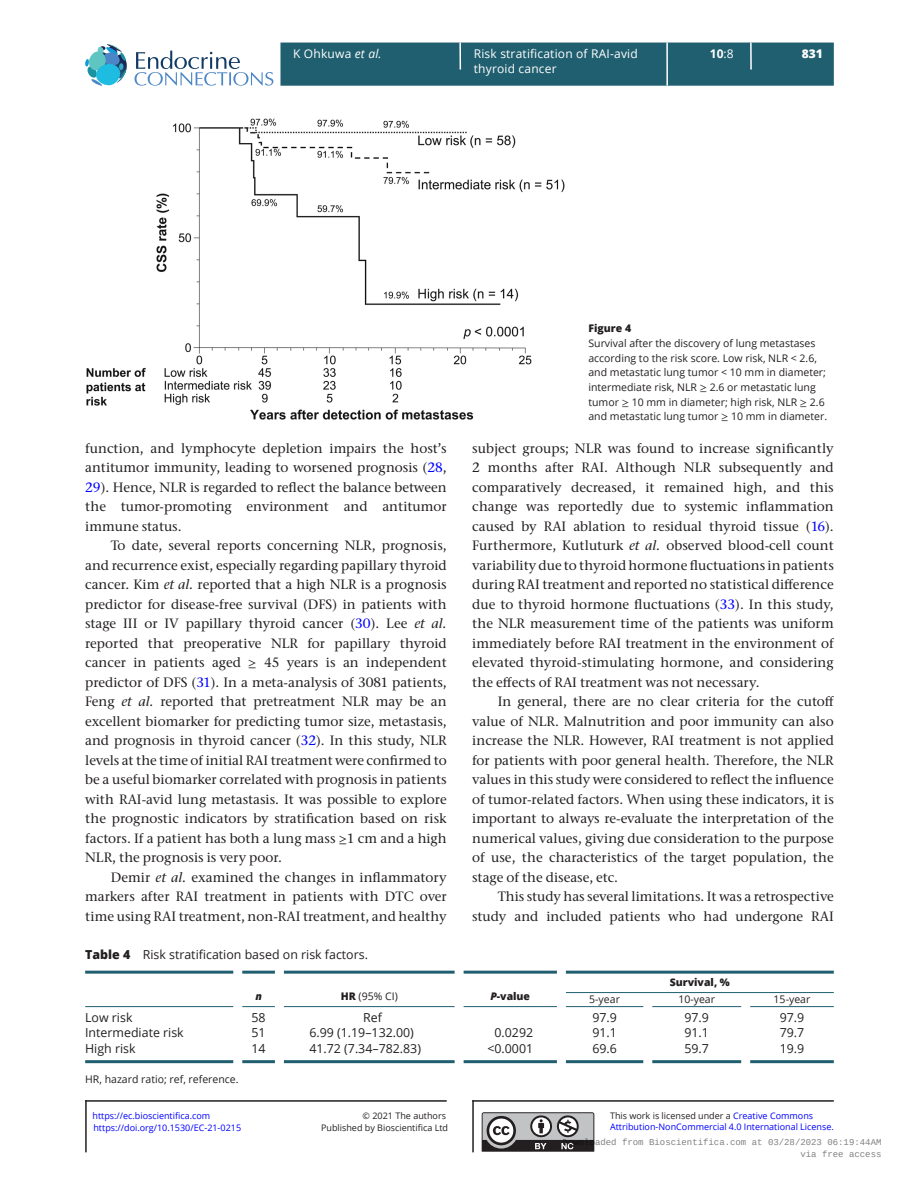
<style>
.page{position:relative;width:919px;height:1187px;background:#fff}
.page>*{position:absolute;margin:0;border:0;box-sizing:border-box;transform-origin:0 0}
.TXI{font:500 13.5px/19.5px "Stone Serif ITC Pro";color:#231f20;text-align:justify}
.TB{font:12.3px "Open Sans";color:#231f20}
.TB_Bot_Rule{font:12.3px "Open Sans";color:#231f20}
.TC{font:12.3px "Open Sans";color:#231f20}
.t1{font:12px/14.7px "Open Sans";letter-spacing:.015em;color:#fff}
.t2{font:700 12px "Open Sans";color:#fff}
.t3{font:800 12px "Open Sans";color:#fff}
.FC{font:10.5px/14.7px "Open Sans";color:#231f20}
.TFN_F{font:10.5px "Open Sans";color:#231f20}
.TCH_N{font:10.5px "Open Sans";color:#231f20}
.TCH{font:800 10.5px "Open Sans";color:#231f20}
.TCH-2{font:10.5px "Open Sans";color:#231f20}
.FC-2{font:800 10.5px "Open Sans";color:#231f20}
.TCH-3{font:italic 800 10.5px "Open Sans";color:#231f20}
.t4{font:9px "Open Sans";color:#00f}
.t5{font:9px/11.6px "Open Sans";color:#231f20;text-align:right}
.t6{font:9px/12px "Liberation Mono";color:rgb(0 0 0/.5);text-align:right}
.s1{font-style:italic}
.s2{font-weight:400}
.s3{color:#00f}
.s4{font-family:"STIX General";font-weight:400;font-size:12px}
.s5{font-family:"STIX General"}
.s6{font-weight:800}
</style>
<div class="page">
<div style="left:280px;top:43px;width:553px;height:43px;background:#205f6f;border:2px solid #205f6f"></div>
<svg style="left:750px;top:43px;width:1px;height:27px"></svg>
<hr style="left:666px;top:43px;width:2px;height:43px;background:#fff">
<hr style="left:459px;top:43px;width:2px;height:27px;background:#fff">
<svg style="left:134px;top:51px;width:139px;height:35px"></svg>
<svg style="left:85px;top:44px;width:42px;height:42px"></svg>
<img style="left:86px;top:118px;width:479px;height:302px">
<hr style="left:85px;top:970px;width:148px;height:3px;background:#205f6f">
<hr style="left:85px;top:1006px;width:148px;height:1px;background:#205f6f">
<hr style="left:242px;top:970px;width:33px;height:3px;background:#205f6f">
<hr style="left:242px;top:1006px;width:33px;height:1px;background:#205f6f">
<hr style="left:284px;top:970px;width:170px;height:3px;background:#205f6f">
<hr style="left:284px;top:1006px;width:170px;height:1px;background:#205f6f">
<hr style="left:463px;top:970px;width:94px;height:3px;background:#205f6f">
<hr style="left:463px;top:1006px;width:94px;height:1px;background:#205f6f">
<hr style="left:566px;top:970px;width:267px;height:3px;background:#205f6f">
<hr style="left:566px;top:992px;width:267px;height:1px;background:#205f6f">
<hr style="left:566px;top:1006px;width:77px;height:1px;background:#205f6f">
<hr style="left:652px;top:1006px;width:89px;height:1px;background:#205f6f">
<hr style="left:750px;top:1006px;width:83px;height:1px;background:#205f6f">
<hr style="left:85px;top:1060px;width:148px;height:3px;background:#205f6f">
<hr style="left:242px;top:1060px;width:33px;height:3px;background:#205f6f">
<hr style="left:284px;top:1060px;width:170px;height:3px;background:#205f6f">
<hr style="left:463px;top:1060px;width:94px;height:3px;background:#205f6f">
<hr style="left:566px;top:1060px;width:77px;height:3px;background:#205f6f">
<hr style="left:652px;top:1060px;width:89px;height:3px;background:#205f6f">
<hr style="left:750px;top:1060px;width:83px;height:3px;background:#205f6f">
<svg style="left:481px;top:1112px;width:113px;height:39px;background:#8c8b8c"></svg>
<hr style="left:472px;top:1100px;width:361px;height:1px;background:#231f20">
<hr style="left:472px;top:1100px;width:1px;height:52px;background:#231f20">
<hr style="left:85px;top:1100px;width:361px;height:1px;background:#231f20">
<hr style="left:85px;top:1100px;width:2px;height:52px;background:#231f20">
<p class="t1" style="left:293px;top:46px;width:90px">K Ohkuwa <span class="s1">et al.</span></p>
<p class="t1" style="left:474px;top:46px;width:165px">Risk stratification of RAI-avid thyroid cancer</p>
<p class="t2" style="left:709px;top:46px;width:25px">10<span class="s2">:8</span></p>
<p class="t3" style="left:801px;top:45px;width:23px">831</p>
<p class="TXI" style="left:85px;top:438px;width:363px">function, and lymphocyte depletion impairs the host’s antitumor immunity, leading to worsened prognosis (<span class="s3">28</span>, <span class="s3">29</span>). Hence, NLR is regarded to reflect the balance between the tumor-promoting environment and antitumor immune status.</p>
<p class="TXI" style="left:85px;top:536px;width:363px;text-indent:26px">To date, several reports concerning NLR, prognosis, and recurrence exist, especially regarding papillary thyroid cancer. Kim <span class="s1">et al.</span> reported that a high NLR is a prognosis predictor for disease-free survival (DFS) in patients with stage III or IV papillary thyroid cancer (<span class="s3">30</span>). Lee <span class="s1">et al. </span>reported that preoperative NLR for papillary thyroid cancer in patients aged <span class="s4">≥</span> 45 years is an independent predictor of DFS (<span class="s3">31</span>). In a meta-analysis of 3081 patients, Feng <span class="s1">et al.</span> reported that pretreatment NLR may be an excellent biomarker for predicting tumor size, metastasis, and prognosis in thyroid cancer (<span class="s3">32</span>). In this study, NLR levels at the time of initial RAI treatment were confirmed to be a useful biomarker correlated with prognosis in patients with RAI-avid lung metastasis. It was possible to explore the prognostic indicators by stratification based on risk factors. If a patient has both a lung mass <span class="s4">≥</span>1 cm and a high NLR, the prognosis is very poor.</p>
<p class="TXI" style="left:85px;top:867px;width:363px;text-indent:26px">Demir <span class="s1">et al.</span> examined the changes in inflammatory markers after RAI treatment in patients with DTC over time using RAI treatment, non-RAI treatment, and healthy</p>
<p class="FC-2" style="left:588px;top:320px;width:44px">Figure 4</p>
<p class="FC" style="left:588px;top:335px;width:240px">Survival after the discovery of lung metastases according to the risk score. Low risk, NLR &lt; 2.6, and metastatic lung tumor &lt; 10 mm in diameter; intermediate risk, NLR <span class="s5">≥</span> 2.6 or metastatic lung tumor <span class="s5">≥</span> 10 mm in diameter; high risk, NLR <span class="s5">≥</span> 2.6 and metastatic lung tumor <span class="s5">≥</span> 10 mm in diameter.</p>
<p class="TXI" style="left:472px;top:438px;width:363px">subject groups; NLR was found to increase significantly 2 months after RAI. Although NLR subsequently and comparatively decreased, it remained high, and this change was reportedly due to systemic inflammation caused by RAI ablation to residual thyroid tissue (<span class="s3">16</span>).<br>Furthermore, Kutluturk <span class="s1">et al.</span> observed blood-cell count variability due to thyroid hormone fluctuations in patients during RAI treatment and reported no statistical difference due to thyroid hormone fluctuations (<span class="s3">33</span>). In this study, the NLR measurement time of the patients was uniform immediately before RAI treatment in the environment of elevated thyroid-stimulating hormone, and considering the effects of RAI treatment was not necessary.</p>
<p class="TXI" style="left:472px;top:692px;width:363px;text-indent:26px">In general, there are no clear criteria for the cutoff value of NLR. Malnutrition and poor immunity can also increase the NLR. However, RAI treatment is not applied for patients with poor general health. Therefore, the NLR values in this study were considered to reflect the influence of tumor-related factors. When using these indicators, it is important to always re-evaluate the interpretation of the numerical values, giving due consideration to the purpose of use, the characteristics of the target population, the stage of the disease, etc.</p>
<p class="TXI" style="left:472px;top:887px;width:363px;text-align:right">This study has several limitations. It was a retrospective study and included patients who had undergone RAI</p>
<p class="TC" style="left:85px;top:945px;width:284px"><span class="s6">Table 4</span> Risk stratification based on risk factors.</p>
<p class="TCH-3" style="left:255px;top:988px;width:8px">n</p>
<p class="TCH-2" style="left:341px;top:989px;width:59px"><span class="s6">HR</span> (95% CI)</p>
<p class="TCH" style="left:490px;top:988px;width:41px"><span class="s1">P</span>-value</p>
<p class="TCH" style="left:669px;top:974px;width:62px">Survival, %</p>
<p class="TCH_N" style="left:589px;top:992px;width:32px">5-year</p>
<p class="TCH_N" style="left:678px;top:992px;width:38px">10-year</p>
<p class="TCH_N" style="left:773px;top:992px;width:38px">15-year</p>
<p class="TB" style="left:85px;top:1008px;width:49px">Low risk</p>
<p class="TB" style="left:251px;top:1008px;width:16px">58</p>
<p class="TB" style="left:363px;top:1008px;width:20px">Ref</p>
<p class="TB" style="left:592px;top:1008px;width:26px">97.9</p>
<p class="TB" style="left:684px;top:1008px;width:26px">97.9</p>
<p class="TB" style="left:779px;top:1008px;width:26px">97.9</p>
<p class="TB" style="left:85px;top:1024px;width:100px">Intermediate risk</p>
<p class="TB" style="left:251px;top:1024px;width:16px">51</p>
<p class="TB" style="left:309px;top:1024px;width:106px">6.99 (1.19–132.00)</p>
<p class="TB" style="left:494px;top:1024px;width:40px">0.0292</p>
<p class="TB" style="left:592px;top:1024px;width:26px">91.1</p>
<p class="TB" style="left:684px;top:1024px;width:26px">91.1</p>
<p class="TB" style="left:779px;top:1024px;width:26px">79.7</p>
<p class="TB_Bot_Rule" style="left:85px;top:1039px;width:52px">High risk</p>
<p class="TB_Bot_Rule" style="left:251px;top:1039px;width:16px">14</p>
<p class="TB_Bot_Rule" style="left:309px;top:1039px;width:113px">41.72 (7.34–782.83)</p>
<p class="TB_Bot_Rule" style="left:487px;top:1039px;width:47px">&lt;0.0001</p>
<p class="TB_Bot_Rule" style="left:592px;top:1039px;width:26px">69.6</p>
<p class="TB_Bot_Rule" style="left:684px;top:1039px;width:26px">59.7</p>
<p class="TB_Bot_Rule" style="left:779px;top:1039px;width:26px">19.9</p>
<p class="TFN_F" style="left:85px;top:1071px;width:155px">HR, hazard ratio; ref, reference.</p>
<p class="t5" style="left:610px;top:1109px;width:204px">This work is licensed under a <span class="s3">Creative Commons</span></p>
<p class="t4" style="left:93px;top:1121px;width:149px">https://doi.org/10.1530/EC-21-0215</p>
<p class="t4" style="left:610px;top:1120px;width:225px">Attribution-NonCommercial 4.0 International License.</p>
<p class="t4" style="left:92px;top:1109px;width:119px">https://ec.bioscientifica.com</p>
<p class="t5" style="left:321px;top:1109px;width:128px">© 2021 The authors<br>Published by Bioscientifica Ltd</p>
<p class="t6" style="left:562px;top:1136px;width:320px">Downloaded from Bioscientifica.com at 03/28/2023 06:19:44AM via free access</p>
</div>
